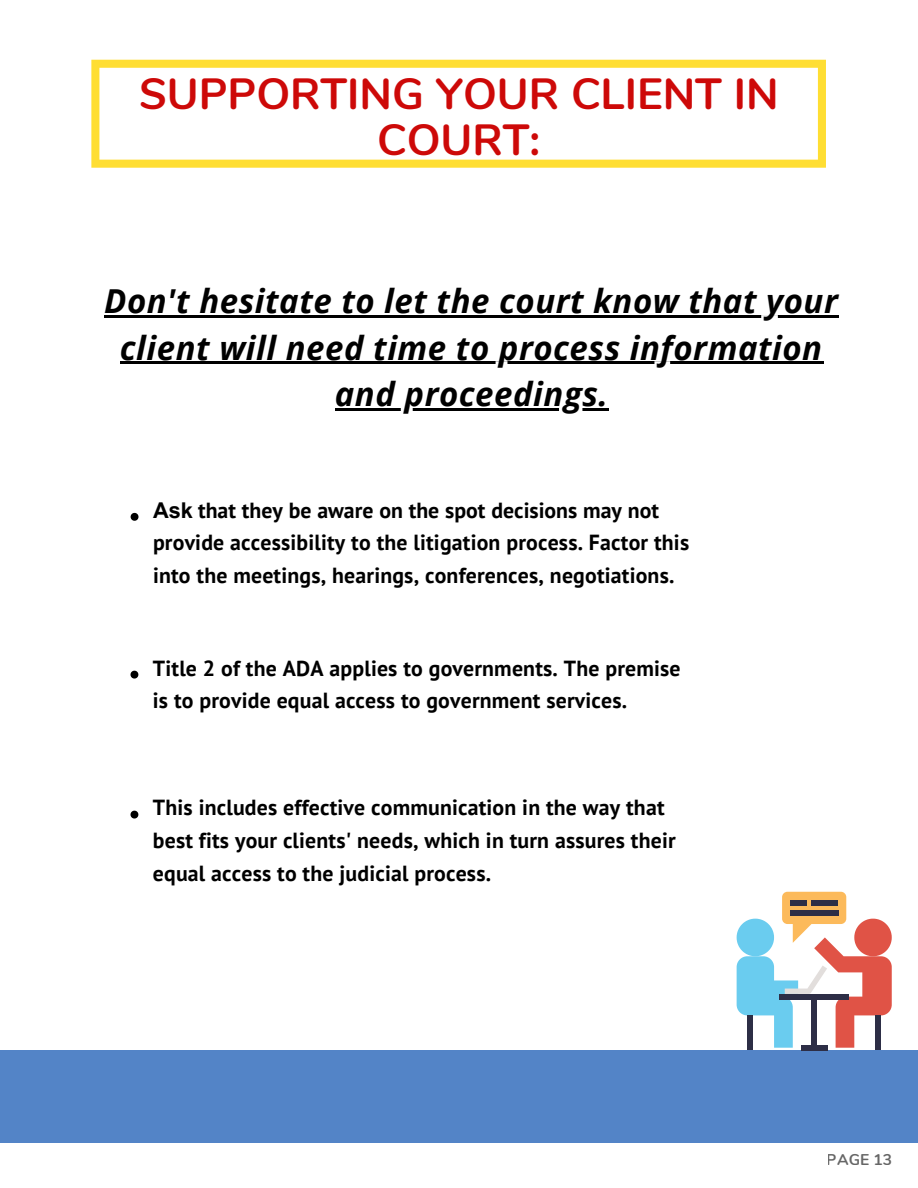
<style>
.page{position:relative;width:918px;height:1188px;background:#fff}
.page>*{position:absolute;margin:0;border:0;box-sizing:border-box;transform-origin:0 0}
.t1{font:700 43.65px/46.2px "Nunito";color:#cd0908;text-align:center}
.t2{font:italic 700 33px/46.2px "Open Sans";letter-spacing:.015em;color:#000;text-align:center}
.t3{font:700 21.75px/32.7px "PT Sans";letter-spacing:.01em;color:#000}
.t4{font:700 15.6px "Nunito";color:#000}
.s1{font-family:"Arial"}
</style>
<div class="page">
<div style="left:0;top:1050px;width:918px;height:92px;background:#5384c7"></div>
<svg style="left:91px;top:60px;width:735px;height:108px"></svg>
<hr style="left:104px;top:316px;width:735px;height:2px;background:#000">
<hr style="left:120px;top:362px;width:704px;height:2px;background:#000">
<hr style="left:335px;top:408px;width:274px;height:2px;background:#000">
<div style="left:801px;top:1045px;width:27px;height:5px;background:#2d2e46"></div>
<div style="left:876px;top:1015px;width:5px;height:35px;background:#2d2e46"></div>
<div style="left:747px;top:1015px;width:6px;height:35px;background:#2d2e46"></div>
<svg style="left:737px;top:892px;width:155px;height:156px"></svg>
<div style="left:790px;top:900px;width:16px;height:5px;background:#2d2e46"></div>
<div style="left:790px;top:911px;width:48px;height:5px;background:#2d2e46"></div>
<div style="left:812px;top:900px;width:26px;height:5px;background:#2d2e46"></div>
<svg style="left:131px;top:513px;width:7px;height:8px"></svg>
<svg style="left:131px;top:671px;width:7px;height:8px"></svg>
<svg style="left:131px;top:811px;width:7px;height:8px"></svg>
<p class="t1" style="left:139px;top:72px;width:641px">SUPPORTING YOUR CLIENT IN<br>COURT:</p>
<p class="t2" style="left:104px;top:277px;width:735px">Don't hesitate to let the court know that your client will need time to process information and proceedings.</p>
<p class="t3" style="left:153px;top:493px;width:538px"><span class="s1">Ask</span> that they be aware on the spot decisions may not provide accessibility to the litigation process. Factor this into the meetings, hearings, conferences, negotiations.</p>
<p class="t3" style="left:153px;top:651px;width:529px">Title 2 of the ADA applies to governments. The premise is to provide equal access to government services.</p>
<p class="t3" style="left:153px;top:791px;width:524px">This includes effective communication in the way that best fits your clients' needs, which in turn assures their equal access to the judicial process.</p>
<p class="t4" style="left:827px;top:1149px;width:67px">PAGE 13</p>
</div>
